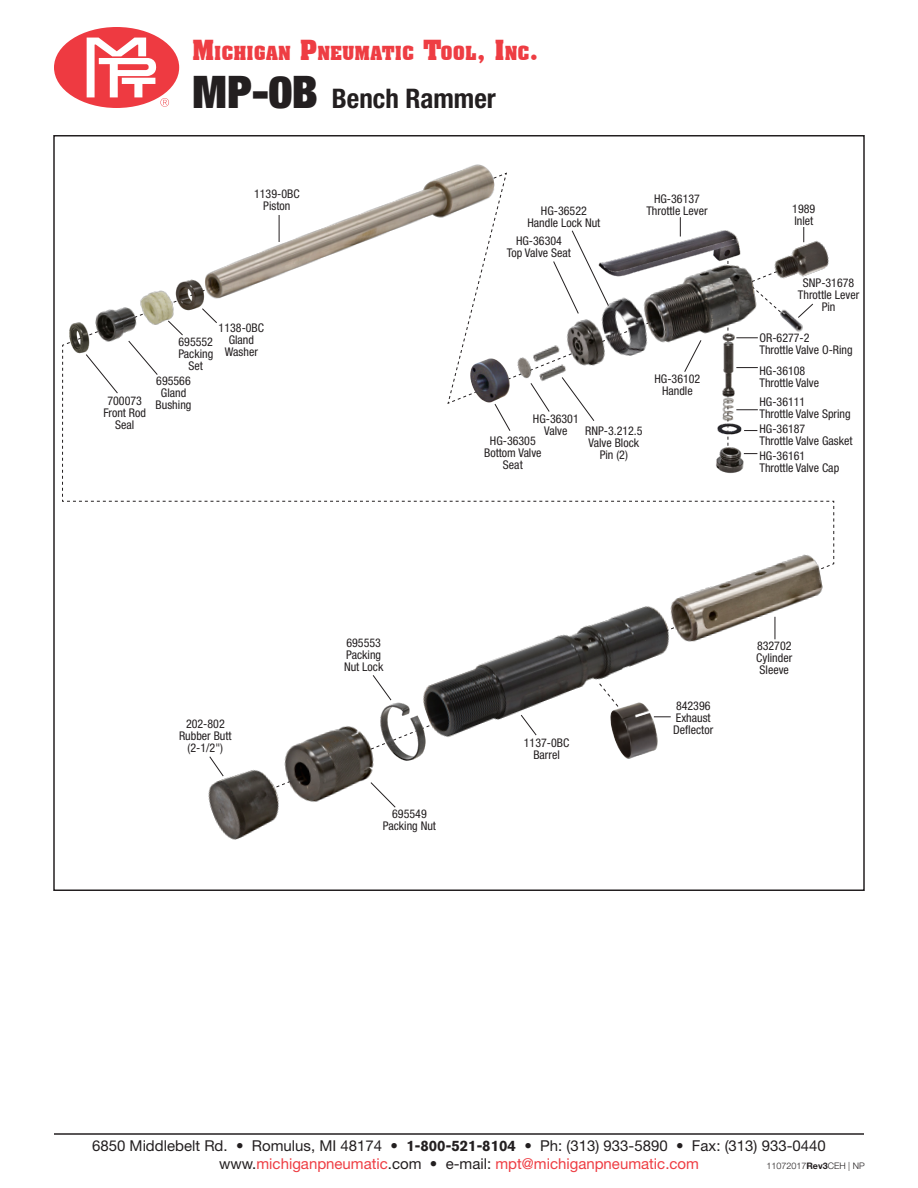
<style>
.page{position:relative;width:918px;height:1188px;background:#fff}
.page>*{position:absolute;margin:0;border:0;box-sizing:border-box;transform-origin:0 0}
.t1{font:700 condensed 27px "Helvetica Neue LT Std";color:#231f20}
.t2{font:700 18.9px "Aachen BT";color:#ee3d43}
.t3{font:15px/18px "Helvetica Neue LT Std";color:#231f20;text-align:center}
.t4{font:condensed 12px/12px "Helvetica Neue LT Std";color:#231f20;text-align:center}
.t5{font:300 9px "Helvetica Neue LT Std";color:#231f20}
.s1{font-size:27px}
.s2{font-weight:900;font-size:45px}
.s3{font-family:"Akzidenz Grotesk BQ";font-weight:700}
.s4{color:#ee3d43}
.s5{font-weight:700}
</style>
<div class="page">
<hr style="left:54px;top:1133px;width:810px;height:2px;background:#231f20">
<svg style="left:54px;top:27px;width:125px;height:81px"></svg>
<svg style="left:378px;top:789px;width:18px;height:19px"></svg>
<img style="left:378px;top:702px;width:47px;height:59px">
<svg style="left:372px;top:675px;width:20px;height:26px"></svg>
<img style="left:286px;top:726px;width:92px;height:76px">
<img style="left:618px;top:748px;width:39px;height:11px">
<img style="left:676px;top:543px;width:159px;height:99px">
<img style="left:416px;top:599px;width:266px;height:149px">
<svg style="left:654px;top:716px;width:17px;height:1px"></svg>
<svg style="left:775px;top:617px;width:1px;height:22px"></svg>
<svg style="left:520px;top:714px;width:17px;height:22px"></svg>
<svg style="left:62px;top:175px;width:772px;height:386px"></svg>
<img style="left:199px;top:164px;width:303px;height:142px">
<img style="left:634px;top:254px;width:133px;height:104px">
<img style="left:208px;top:754px;width:88px;height:86px">
<svg style="left:209px;top:756px;width:15px;height:21px"></svg>
<img style="left:63px;top:319px;width:30px;height:36px">
<img style="left:172px;top:277px;width:34px;height:37px">
<h2 class="t2" style="left:192px;top:41px;width:348px"><span class="s1">M</span>ICHIGAN <span class="s1">P</span>NEUMATIC <span class="s1">T</span>OOL<span class="s1">, I</span>NC<span class="s1">.</span></h2>
<p class="t1" style="left:192px;top:82px;width:305px"><span class="s2">MP-0B</span> Bench Rammer</p>
<p class="t4" style="left:254px;top:187px;width:47px">1139-0BC</p>
<p class="t4" style="left:263px;top:199px;width:29px">Piston</p>
<p class="t4" style="left:107px;top:395px;width:36px">700073</p>
<p class="t4" style="left:103px;top:407px;width:44px">Front Rod<br>Seal</p>
<p class="t4" style="left:219px;top:321px;width:47px">1138-0BC</p>
<p class="t4" style="left:225px;top:333px;width:35px">Gland<br>Washer</p>
<p class="t4" style="left:179px;top:336px;width:36px">695552</p>
<p class="t4" style="left:178px;top:348px;width:36px">Packing<br>Set</p>
<p class="t4" style="left:156px;top:375px;width:36px">695566</p>
<p class="t4" style="left:156px;top:387px;width:37px">Gland<br>Bushing</p>
<p class="t4" style="left:541px;top:204px;width:47px">HG-36522</p>
<p class="t4" style="left:527px;top:216px;width:74px">Handle Lock Nut</p>
<p class="t4" style="left:516px;top:234px;width:47px">HG-36304</p>
<p class="t4" style="left:507px;top:246px;width:66px">Top Valve Seat</p>
<p class="t4" style="left:654px;top:193px;width:47px">HG-36137</p>
<p class="t4" style="left:646px;top:205px;width:63px">Throttle Lever</p>
<p class="t4" style="left:654px;top:372px;width:47px">HG-36102</p>
<p class="t4" style="left:662px;top:384px;width:32px">Handle</p>
<p class="t4" style="left:533px;top:412px;width:47px">HG-36301</p>
<p class="t4" style="left:544px;top:424px;width:25px">Valve</p>
<p class="t4" style="left:585px;top:425px;width:59px">RNP-3.212.5</p>
<p class="t4" style="left:589px;top:437px;width:52px">Valve Block<br>Pin (2)</p>
<p class="t4" style="left:490px;top:435px;width:47px">HG-36305</p>
<p class="t4" style="left:484px;top:447px;width:59px">Bottom Valve<br>Seat</p>
<p class="t4" style="left:792px;top:202px;width:25px;text-align:left">1989<br>Inlet</p>
<p class="t4" style="left:803px;top:277px;width:53px">SNP-31678</p>
<p class="t4" style="left:798px;top:289px;width:63px">Throttle Lever<br>Pin</p>
<p class="t4" style="left:759px;top:332px;width:52px">OR-6277-2</p>
<p class="t4" style="left:759px;top:344px;width:95px">Throttle Valve O-Ring</p>
<p class="t4" style="left:759px;top:365px;width:47px">HG-36108</p>
<p class="t4" style="left:759px;top:377px;width:61px">Throttle Valve</p>
<p class="t4" style="left:759px;top:396px;width:47px">HG-36111</p>
<p class="t4" style="left:759px;top:408px;width:93px">Throttle Valve Spring</p>
<p class="t4" style="left:759px;top:422px;width:47px">HG-36187</p>
<p class="t4" style="left:759px;top:434px;width:95px">Throttle Valve Gasket</p>
<p class="t4" style="left:759px;top:449px;width:47px">HG-36161</p>
<p class="t4" style="left:759px;top:461px;width:81px">Throttle Valve Cap</p>
<p class="t4" style="left:186px;top:717px;width:40px">202-802</p>
<p class="t4" style="left:179px;top:729px;width:54px">Rubber Butt (2-1/2")</p>
<p class="t4" style="left:346px;top:637px;width:36px">695553</p>
<p class="t4" style="left:344px;top:649px;width:41px;text-align:left">Packing<br>Nut Lock</p>
<p class="t4" style="left:392px;top:808px;width:36px">695549</p>
<p class="t4" style="left:383px;top:820px;width:55px">Packing Nut</p>
<p class="t4" style="left:524px;top:737px;width:47px">1137-0BC</p>
<p class="t4" style="left:533px;top:749px;width:28px">Barrel</p>
<p class="t4" style="left:676px;top:700px;width:36px">842396</p>
<p class="t4" style="left:673px;top:712px;width:41px;text-align:left">Exhaust<br>Deflector</p>
<p class="t4" style="left:757px;top:640px;width:36px">832702</p>
<p class="t4" style="left:756px;top:652px;width:37px;text-align:left">Cylinder<br>Sleeve</p>
<p class="t3" style="left:92px;top:1137px;width:735px">6850 Middlebelt Rd. • Romulus, MI 48174 • <span class="s3">1-800-521-8104</span> • Ph: (313) 933-5890 • Fax: (313) 933-0440 www.<span class="s4">michiganpneumatic</span>.com • e-mail: <span class="s4">mpt@michiganpneumatic.com</span></p>
<p class="t5" style="left:766px;top:1160px;width:100px">11072017<span class="s5">Rev3</span>CEH | NP</p>
</div>
